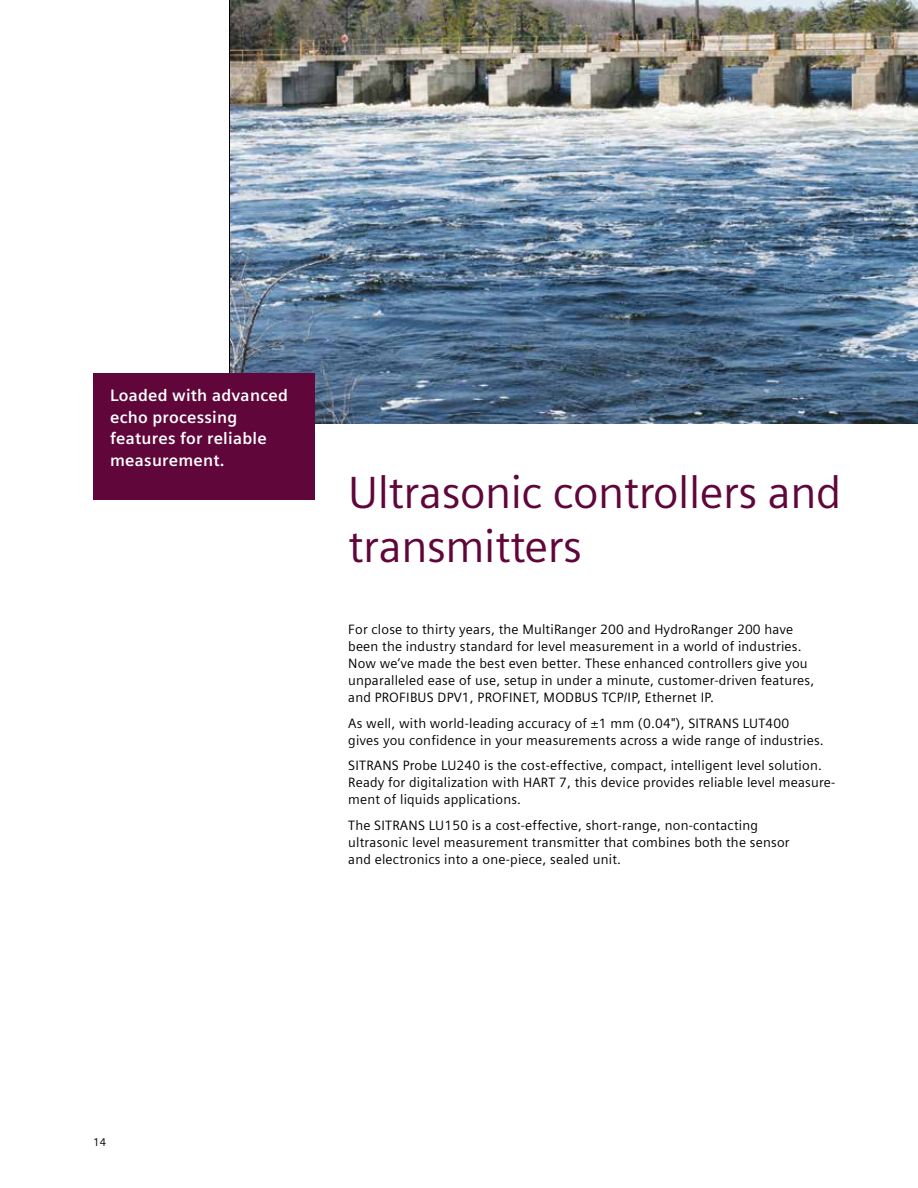
<style>
.page{position:relative;width:918px;height:1188px;background:#fff}
.page>*{position:absolute;margin:0;border:0;box-sizing:border-box;transform-origin:0 0}
.t1{font:45px/54px "Siemens Sans Global";letter-spacing:-.01em;color:#60063a}
.t2{font:700 16.5px/21.5px "Siemens Sans Global";letter-spacing:.015em;color:#fff}
.t3{font:13.5px/17px "Siemens Sans Global";letter-spacing:.015em;color:#000}
.t4{font:11.25px "Siemens Sans Global";color:#000}
</style>
<div class="page">
<img style="left:230px;top:0;width:688px;height:424px">
<div style="left:93px;top:373px;width:221px;height:127px;background:#60063a"></div>
<p class="t2" style="left:110px;top:385px;width:179px">Loaded with advanced echo processing features for reliable measurement.</p>
<h1 class="t1" style="left:348px;top:467px;width:495px">Ultrasonic controllers and transmitters</h1>
<p class="t3" style="left:348px;top:622px;width:468px">For close to thirty years, the MultiRanger 200 and HydroRanger 200 have been the industry standard for level measurement in a world of industries.<br>Now we‘ve made the best even better. These enhanced controllers give you unparalleled ease of use, setup in under a minute, customer-driven features, and PROFIBUS DPV1, PROFINET, MODBUS TCP/IP, Ethernet IP.</p>
<p class="t3" style="left:348px;top:715px;width:477px">As well, with world-leading accuracy of ±1 mm (0.04"), SITRANS LUT400<br>gives you confidence in your measurements across a wide range of industries.</p>
<p class="t3" style="left:348px;top:758px;width:489px">SITRANS Probe LU240 is the cost-effective, compact, intelligent level solution.<br>Ready for digitalization with HART 7, this device provides reliable level measure&shy;ment of liquids applications.</p>
<p class="t3" style="left:348px;top:817px;width:443px">The SITRANS LU150 is a cost-effective, short-range, non-contacting ultrasonic level measurement transmitter that combines both the sensor and electronics into a one-piece, sealed unit.</p>
<p class="t4" style="left:93px;top:1134px;width:15px">14</p>
</div>
